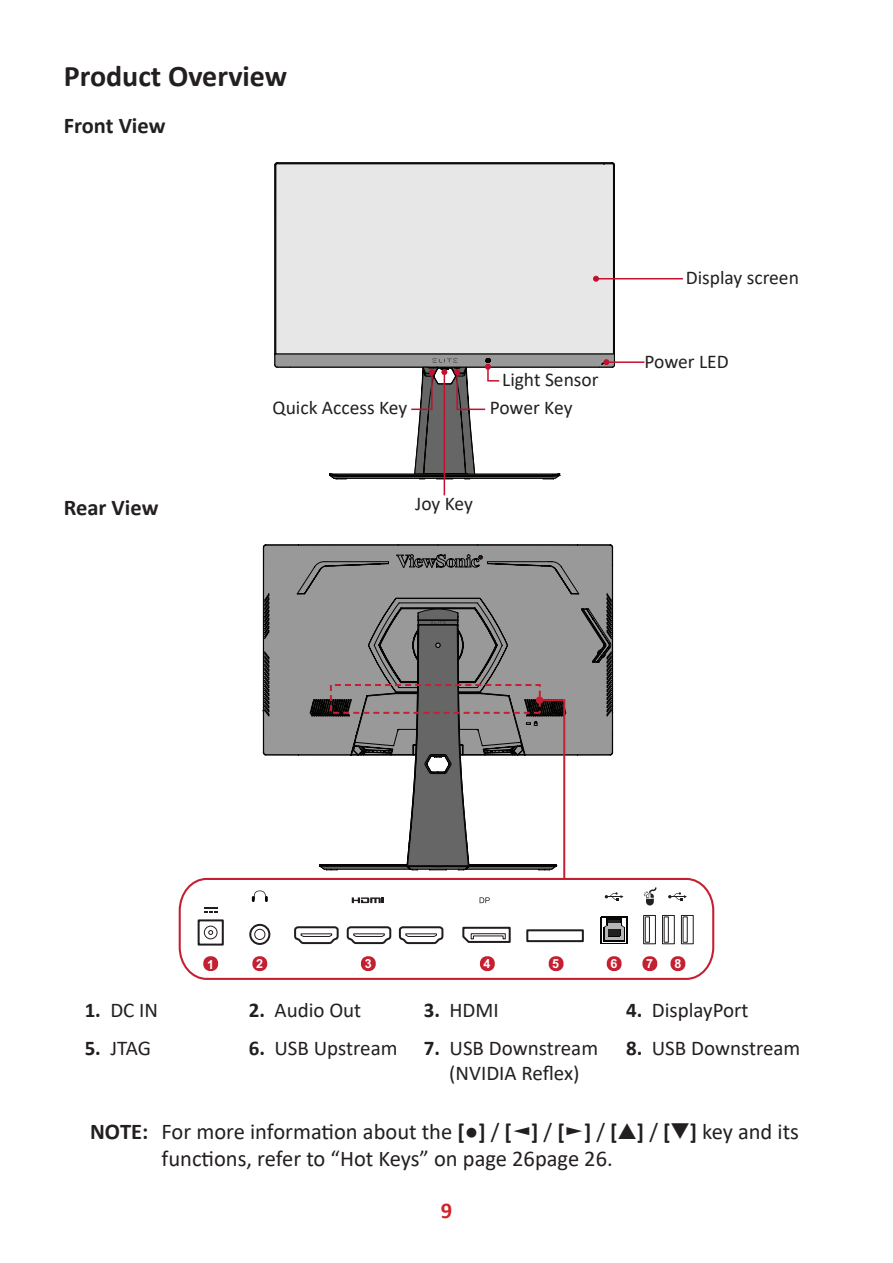
<style>
.page{position:relative;width:893px;height:1263px;background:#fff}
.page>*{position:absolute;margin:0;border:0;box-sizing:border-box;transform-origin:0 0}
.Heading_2{font:700 30px "Calibri";color:#231f20}
.Note{font:22.5px/27px "Calibri";color:#231f20}
.Body{font:700 22.5px "Calibri";color:#231f20}
.t1{font:700 22.5px "Calibri";color:#d1232a}
.Body-2{font:21px "Calibri";color:#231f20}
.t2{font:19.5px "Calibri";color:#231f20}
.t3{font:700 12.45px "Arial";color:#fff}
.s1{font-weight:700}
</style>
<div class="page">
<div style="left:275px;top:163px;width:340px;height:158px;background:#e6e7e6"></div>
<svg style="left:179px;top:877px;width:535px;height:103px"></svg>
<svg style="left:668px;top:892px;width:19px;height:9px"></svg>
<svg style="left:643px;top:914px;width:51px;height:31px"></svg>
<svg style="left:204px;top:907px;width:14px;height:5px"></svg>
<svg style="left:203px;top:925px;width:15px;height:15px"></svg>
<div style="left:198px;top:919px;width:26px;height:26px;border:2px solid #211d1e"></div>
<svg style="left:252px;top:890px;width:16px;height:12px"></svg>
<div style="left:203px;top:956px;width:15px;height:15px;background:#c42032;border-radius:7px"></div>
<div style="left:642px;top:956px;width:15px;height:15px;background:#c42032;border-radius:7px"></div>
<div style="left:670px;top:956px;width:15px;height:15px;background:#c42032;border-radius:7px"></div>
<div style="left:252px;top:956px;width:15px;height:15px;background:#c42032;border-radius:7px"></div>
<svg style="left:263px;top:544px;width:35px;height:211px;background:#888"></svg>
<svg style="left:298px;top:544px;width:315px;height:58px;background:#8a8a8a"></svg>
<svg style="left:478px;top:555px;width:5px;height:4px"></svg>
<svg style="left:293px;top:602px;width:335px;height:378px"></svg>
<svg style="left:644px;top:877px;width:14px;height:28px"></svg>
<hr style="left:596px;top:278px;width:87px;height:1px;background:#c3102f">
<svg style="left:593px;top:276px;width:6px;height:6px"></svg>
<hr style="left:606px;top:361px;width:38px;height:2px;background:#c3102f">
<hr style="left:444px;top:372px;width:1px;height:123px;background:#c3102f">
<svg style="left:275px;top:321px;width:340px;height:159px"></svg>
<p class="Heading_2" style="left:64px;top:55px;width:225px">Product Overview</p>
<p class="Body" style="left:64px;top:109px;width:103px">Front View</p>
<p class="Body" style="left:64px;top:491px;width:96px">Rear View</p>
<p class="t2" style="left:273px;top:394px;width:136px">Quick Access Key</p>
<p class="t2" style="left:502px;top:366px;width:98px">Light Sensor</p>
<p class="t2" style="left:490px;top:393px;width:84px">Power Key</p>
<p class="t2" style="left:415px;top:490px;width:59px">Joy Key</p>
<p class="t2" style="left:686px;top:264px;width:115px">Display screen</p>
<p class="t2" style="left:644px;top:348px;width:86px">Power LED</p>
<p class="t3" style="left:207px;top:955px;width:8px">1</p>
<p class="t3" style="left:256px;top:955px;width:8px">2</p>
<p class="t3" style="left:365px;top:955px;width:8px">3</p>
<p class="t3" style="left:483px;top:955px;width:8px">4</p>
<p class="t3" style="left:552px;top:955px;width:8px">5</p>
<p class="t3" style="left:610px;top:955px;width:8px">6</p>
<p class="t3" style="left:646px;top:955px;width:8px">7</p>
<p class="t3" style="left:674px;top:955px;width:8px">8</p>
<p class="Body-2" style="left:85px;top:995px;width:75px"><span class="s1">1.</span> DC IN</p>
<p class="Body-2" style="left:249px;top:995px;width:114px"><span class="s1">2.</span> Audio Out</p>
<p class="Body-2" style="left:424px;top:995px;width:76px"><span class="s1">3.</span> HDMI</p>
<p class="Body-2" style="left:626px;top:995px;width:124px"><span class="s1">4.</span> DisplayPort</p>
<p class="Body-2" style="left:85px;top:1033px;width:68px"><span class="s1">5.</span> JTAG</p>
<p class="Body-2" style="left:249px;top:1033px;width:150px"><span class="s1">6.</span> USB Upstream</p>
<p class="Body-2" style="left:424px;top:1033px;width:176px"><span class="s1">7.</span> USB Downstream</p>
<p class="Body-2" style="left:449px;top:1059px;width:132px">(NVIDIA Reflex)</p>
<p class="Body-2" style="left:626px;top:1033px;width:176px"><span class="s1">8.</span> USB Downstream</p>
<p class="Note" style="left:162px;top:1118px;width:639px;text-indent:-71px"><span class="s1">NOTE:</span> For more information about the <span class="s1">[●]</span> / <span class="s1">[</span>◄<span class="s1">]</span> / <span class="s1">[</span>►<span class="s1">]</span> / <span class="s1">[</span>▲<span class="s1">]</span> / <span class="s1">[</span>▼<span class="s1">]</span> key and its functions, refer to “Hot Keys” on page 26page 26.</p>
<p class="t1" style="left:441px;top:1194px;width:13px">9</p>
</div>
